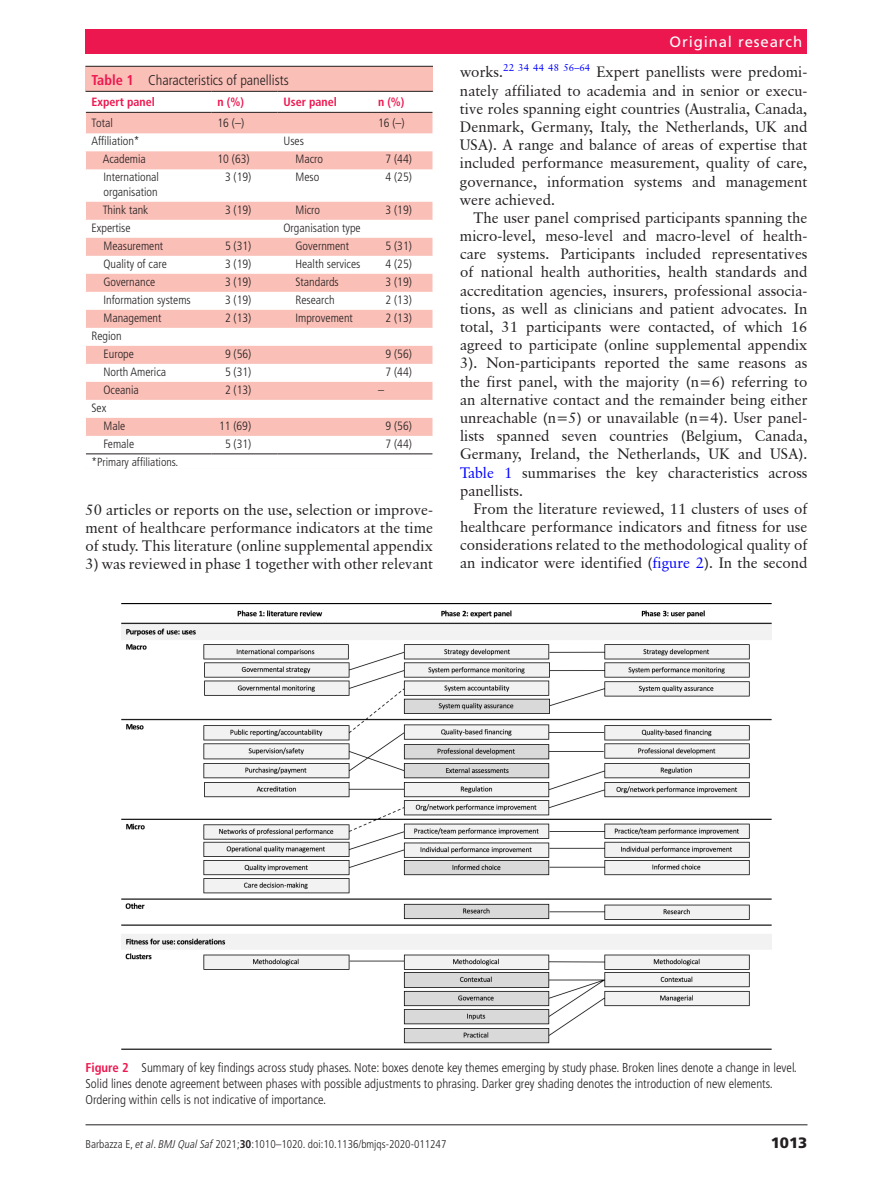
<style>
.page{position:relative;width:893px;height:1191px;background:#fff}
.page>*{position:absolute;margin:0;border:0;box-sizing:border-box;transform-origin:0 0}
.t1{font:15px/18.1px "Classical Garamond BT";color:#231f20;text-align:justify}
.t2{font:15px "Frutiger LT Std";letter-spacing:.055em;color:#fff}
.t3{font:900 15px "Frutiger LT Std";color:#231f20}
.t4{font:300 condensed 14.25px "Frutiger LT Pro";color:#231f20}
.t5{font:300 condensed 12.75px/15.8px "Frutiger LT Pro";color:#231f20}
.t6{font:300 condensed 12px/18px "Frutiger LT Pro";color:#231f20}
.t7{font:700 condensed 12px "Frutiger LT Pro";color:#ed174f}
.t8{font:300 condensed 11.7px "Frutiger LT Pro";color:#231f20}
.t9{font:300 condensed 11.25px "Frutiger LT Pro";color:#231f20}
.t10{font:9.9px "Classical Garamond BT";color:#00f}
.s1{font-weight:700;color:#ed174f}
.s2{color:#00f}
.s3{font-style:italic}
.s4{font-weight:700}
</style>
<div class="page">
<hr style="left:86px;top:1124px;width:721px;height:1px;background:#231f20">
<div style="left:86px;top:30px;width:721px;height:24px;background:#ed174f"></div>
<div style="left:86px;top:66px;width:347px;height:403px;background:#fabfb7"></div>
<hr style="left:86px;top:66px;width:347px;height:1px;background:#231f20">
<div style="left:86px;top:91px;width:347px;height:378px;background:#fff"></div>
<svg style="left:86px;top:113px;width:347px;height:20px"></svg>
<svg style="left:86px;top:133px;width:347px;height:320px;fill:#fff"></svg>
<hr style="left:85px;top:91px;width:126px;height:1px;background:#231f20">
<hr style="left:86px;top:112px;width:126px;height:1px;background:#231f20">
<hr style="left:212px;top:91px;width:66px;height:1px;background:#231f20">
<hr style="left:212px;top:112px;width:66px;height:1px;background:#231f20">
<hr style="left:278px;top:91px;width:94px;height:1px;background:#231f20">
<hr style="left:278px;top:112px;width:94px;height:1px;background:#231f20">
<hr style="left:372px;top:91px;width:61px;height:1px;background:#231f20">
<hr style="left:372px;top:112px;width:61px;height:1px;background:#231f20">
<hr style="left:86px;top:453px;width:126px;height:1px;background:#231f20">
<hr style="left:212px;top:453px;width:66px;height:1px;background:#231f20">
<hr style="left:278px;top:453px;width:94px;height:1px;background:#231f20">
<hr style="left:372px;top:453px;width:61px;height:1px;background:#231f20">
<img style="left:122px;top:603px;width:649px;height:446px">
<p class="t4" style="left:92px;top:72px;width:199px"><span class="s1">Table 1</span> Characteristics of panellists</p>
<p class="t7" style="left:92px;top:95px;width:65px">Expert panel</p>
<p class="t7" style="left:218px;top:95px;width:28px">n (%)</p>
<p class="t7" style="left:284px;top:95px;width:55px">User panel</p>
<p class="t7" style="left:378px;top:95px;width:28px">n (%)</p>
<p class="t6" style="left:92px;top:114px;width:23px">Total</p>
<p class="t6" style="left:218px;top:114px;width:28px">16 (–)</p>
<p class="t6" style="left:378px;top:114px;width:28px">16 (–)</p>
<p class="t6" style="left:92px;top:132px;width:50px">Affiliation*</p>
<p class="t6" style="left:284px;top:132px;width:22px">Uses</p>
<p class="t6" style="left:103px;top:150px;width:45px">Academia</p>
<p class="t6" style="left:218px;top:150px;width:34px">10 (63)</p>
<p class="t6" style="left:296px;top:150px;width:29px">Macro</p>
<p class="t6" style="left:386px;top:150px;width:28px">7 (44)</p>
<p class="t6" style="left:104px;top:170px;width:57px;line-height:14.4px">International organisation</p>
<p class="t6" style="left:225px;top:168px;width:28px">3 (19)</p>
<p class="t6" style="left:296px;top:168px;width:25px">Meso</p>
<p class="t6" style="left:386px;top:168px;width:28px">4 (25)</p>
<p class="t6" style="left:103px;top:201px;width:47px">Think tank</p>
<p class="t6" style="left:225px;top:201px;width:28px">3 (19)</p>
<p class="t6" style="left:296px;top:201px;width:26px">Micro</p>
<p class="t6" style="left:386px;top:201px;width:28px">3 (19)</p>
<p class="t6" style="left:92px;top:219px;width:41px">Expertise</p>
<p class="t6" style="left:284px;top:219px;width:79px">Organisation type</p>
<p class="t6" style="left:104px;top:237px;width:61px">Measurement</p>
<p class="t6" style="left:225px;top:237px;width:28px">5 (31)</p>
<p class="t6" style="left:296px;top:237px;width:55px">Government</p>
<p class="t6" style="left:386px;top:237px;width:28px">5 (31)</p>
<p class="t6" style="left:104px;top:255px;width:65px">Quality of care</p>
<p class="t6" style="left:225px;top:255px;width:28px">3 (19)</p>
<p class="t6" style="left:296px;top:255px;width:66px">Health services</p>
<p class="t6" style="left:386px;top:255px;width:28px">4 (25)</p>
<p class="t6" style="left:104px;top:273px;width:53px">Governance</p>
<p class="t6" style="left:225px;top:273px;width:28px">3 (19)</p>
<p class="t6" style="left:296px;top:273px;width:45px">Standards</p>
<p class="t6" style="left:386px;top:273px;width:28px">3 (19)</p>
<p class="t6" style="left:104px;top:291px;width:89px">Information systems</p>
<p class="t6" style="left:225px;top:291px;width:28px">3 (19)</p>
<p class="t6" style="left:296px;top:291px;width:41px">Research</p>
<p class="t6" style="left:386px;top:291px;width:28px">2 (13)</p>
<p class="t6" style="left:104px;top:309px;width:59px">Management</p>
<p class="t6" style="left:225px;top:309px;width:28px">2 (13)</p>
<p class="t6" style="left:296px;top:309px;width:59px">Improvement</p>
<p class="t6" style="left:386px;top:309px;width:28px">2 (13)</p>
<p class="t6" style="left:104px;top:327px;width:32px;text-indent:-12px">Region<br>Europe</p>
<p class="t6" style="left:225px;top:345px;width:28px">9 (56)</p>
<p class="t6" style="left:386px;top:345px;width:28px">9 (56)</p>
<p class="t6" style="left:104px;top:363px;width:64px">North America</p>
<p class="t6" style="left:225px;top:363px;width:28px">5 (31)</p>
<p class="t6" style="left:386px;top:363px;width:28px">7 (44)</p>
<p class="t6" style="left:104px;top:381px;width:37px">Oceania</p>
<p class="t6" style="left:225px;top:381px;width:28px">2 (13)</p>
<p class="t6" style="left:378px;top:381px;width:7px">–</p>
<p class="t6" style="left:104px;top:399px;width:23px;text-indent:-12px">Sex<br>Male</p>
<p class="t6" style="left:219px;top:417px;width:34px">11 (69)</p>
<p class="t6" style="left:386px;top:417px;width:28px">9 (56)</p>
<p class="t6" style="left:104px;top:435px;width:32px">Female</p>
<p class="t6" style="left:225px;top:435px;width:28px">5 (31)</p>
<p class="t6" style="left:386px;top:435px;width:28px">7 (44)</p>
<p class="t8" style="left:92px;top:455px;width:88px">*Primary affiliations.</p>
<p class="t1" style="left:86px;top:500px;width:349px">50 articles or reports on the use, selection or improve&shy;ment of healthcare performance indicators at the time of study. This literature (online supplemental appendix</p>
<p class="t1" style="left:86px;top:554px;width:349px">3) was reviewed in phase 1 together with other relevant</p>
<p class="t2" style="left:670px;top:33px;width:134px">Original research</p>
<p class="t1" style="left:460px;top:63px;width:45px">works.</p>
<p class="t10" style="left:503px;top:61px;width:89px">22 34 44 48 56–64</p>
<p class="t1" style="left:460px;top:63px;width:349px;text-indent:136px">Expert panellists were predomi&shy;nately affiliated to academia and in senior or execu&shy;tive roles spanning eight countries (Australia, Canada, Denmark, Germany, Italy, the Netherlands, UK and USA). A range and balance of areas of expertise that included performance measurement, quality of care, governance, information systems and management were achieved.</p>
<p class="t1" style="left:460px;top:208px;width:349px;text-indent:14px">The user panel comprised participants spanning the micro-level, meso-level and macro-level of health&shy;care systems. Participants included representatives of national health authorities, health standards and accreditation agencies, insurers, professional associa&shy;tions, as well as clinicians and patient advocates. In total, 31 participants were contacted, of which 16 agreed to participate (online supplemental appendix 3). Non-participants reported the same reasons as the first panel, with the majority (n=6) referring to an alternative contact and the remainder being either unreachable (n=5) or unavailable (n=4). User panel&shy;lists spanned seven countries (Belgium, Canada, Germany, Ireland, the Netherlands, UK and USA).<br><span class="s2">Table 1</span> summarises the key characteristics across panellists.</p>
<p class="t1" style="left:460px;top:499px;width:349px;text-indent:14px">From the literature reviewed, 11 clusters of uses of healthcare performance indicators and fitness for use considerations related to the methodological quality of an indicator were identified (<span class="s2">figure 2</span>). In the second</p>
<p class="t5" style="left:86px;top:1060px;width:713px"><span class="s1">Figure 2</span> Summary of key findings across study phases. Note: boxes denote key themes emerging by study phase. Broken lines denote a change in level.<br>Solid lines denote agreement between phases with possible adjustments to phrasing. Darker grey shading denotes the introduction of new elements.<br>Ordering within cells is not indicative of importance.</p>
<p class="t9" style="left:86px;top:1137px;width:362px">Barbazza E, <span class="s3">et al</span>. <span class="s3">BMJ Qual Saf</span> 2021;<span class="s4">30</span>:1010–1020. doi:10.1136/bmjqs-2020-011247</p>
<p class="t3" style="left:771px;top:1133px;width:38px">1013</p>
</div>
